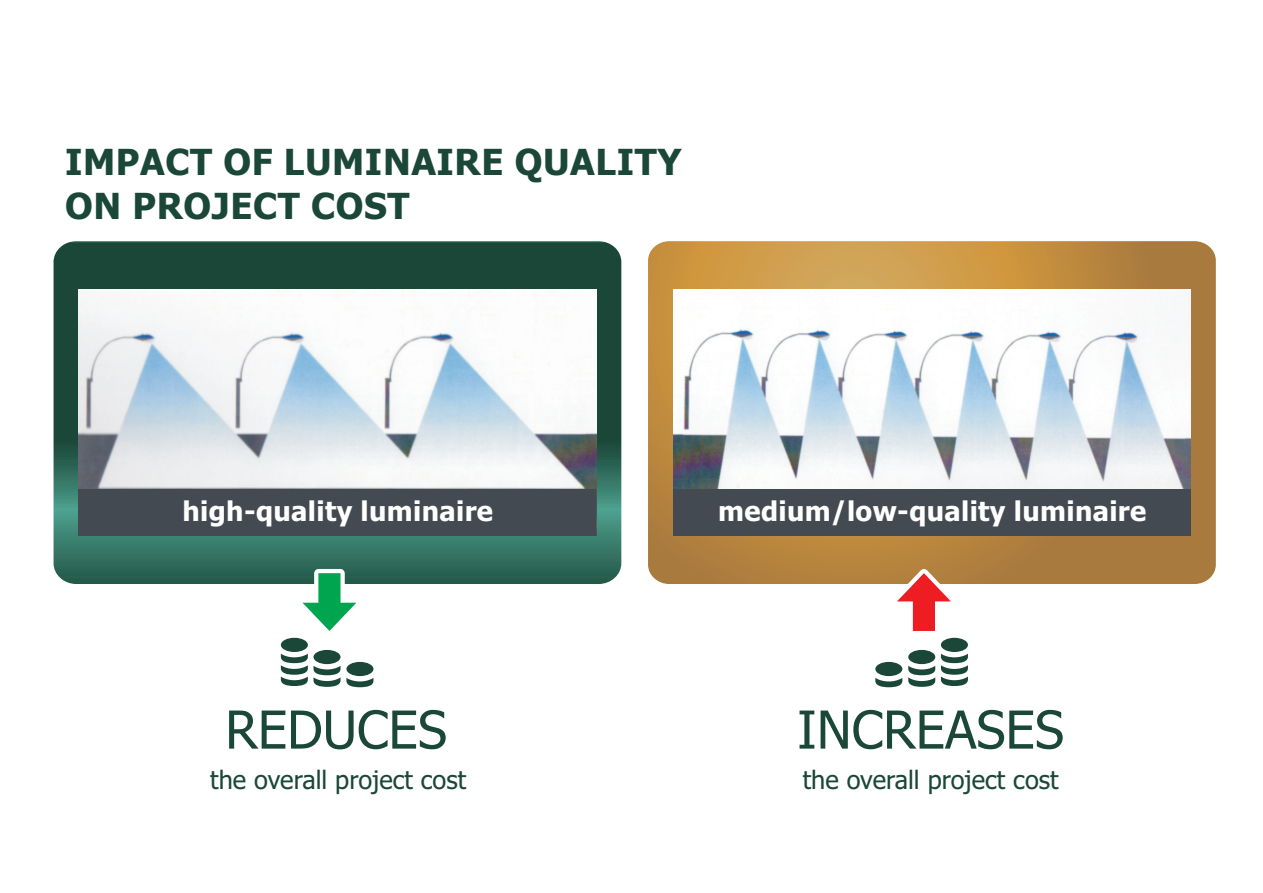
<style>
.page{position:relative;width:1263px;height:893px;background:#fff}
.page>*{position:absolute;margin:0;border:0;box-sizing:border-box;transform-origin:0 0}
.t1{font:52.35px "Tahoma";color:#1a4738}
.t2{font:700 36px/43.5px "Tahoma";letter-spacing:.015em;color:#1a4738}
.t3{font:700 27.15px "Tahoma";letter-spacing:.015em;color:#fff}
.t4{font:25.35px "Tahoma";color:#1a4738}
</style>
<div class="page">
<svg style="left:648px;top:241px;width:568px;height:343px;background:#b98841"></svg>
<svg style="left:54px;top:241px;width:567px;height:343px;background:#265b4c"></svg>
<img style="left:79px;top:289px;width:517px;height:201px">
<img style="left:673px;top:289px;width:518px;height:201px">
<svg style="left:281px;top:565px;width:95px;height:122px"></svg>
<svg style="left:875px;top:561px;width:96px;height:126px"></svg>
<div style="left:79px;top:490px;width:517px;height:46px;background:#444a52"></div>
<div style="left:673px;top:490px;width:518px;height:46px;background:#444a52"></div>
<h2 class="t2" style="left:65px;top:143px;width:618px">IMPACT OF LUMINAIRE QUALITY<br>ON PROJECT COST</h2>
<p class="t3" style="left:182px;top:500px;width:312px">high-quality luminaire</p>
<p class="t3" style="left:718px;top:500px;width:429px">medium/low-quality luminaire</p>
<h1 class="t1" style="left:225px;top:708px;width:223px">REDUCES</h1>
<p class="t4" style="left:210px;top:769px;width:257px">the overall project cost</p>
<h1 class="t1" style="left:797px;top:708px;width:268px">INCREASES</h1>
<p class="t4" style="left:803px;top:769px;width:257px">the overall project cost</p>
</div>
